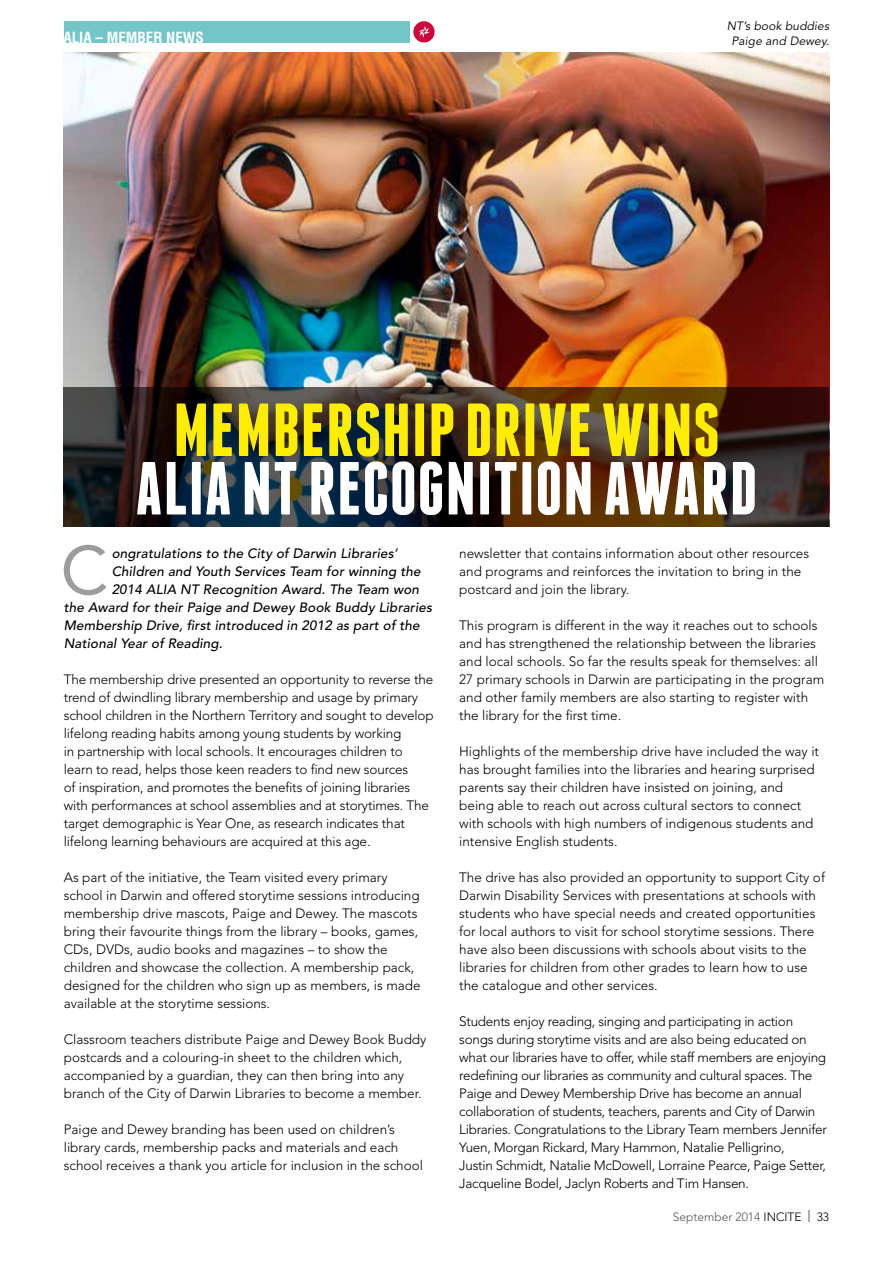
<style>
.page{position:relative;width:893px;height:1263px;background:#fff}
.page>*{position:absolute;margin:0;border:0;box-sizing:border-box;transform-origin:0 0}
.t1{font:700 75px "Franchise";letter-spacing:.01em;color:#fff}
.t2{font:700 75px "Franchise";letter-spacing:.01em;color:#ffed00}
.t3{font:67.95px "Avenir";color:#9c9c9d}
.t4{font:700 condensed 15px "Helvetica";color:#fff}
.t5{font:300 13.5px/18px "Avenir";color:#000}
.t6{font:300 13.5px/18px "Avenir";letter-spacing:-.02em;color:#000}
.t7{font:italic 500 13.5px "Avenir";letter-spacing:.01em;color:#000}
.t8{font:italic 12px "Avenir";letter-spacing:.01em;color:#000}
.t9{font:300 12px "Avenir";color:#565655}
.s1{color:#000}
</style>
<div class="page">
<img style="left:64px;top:53px;width:765px;height:334px">
<svg style="left:64px;top:387px;width:765px;height:140px;background:#342921"></svg>
<div style="left:65px;top:21px;width:345px;height:22px;background:#73c6c8"></div>
<div style="left:413px;top:21px;width:22px;height:21px;background:#cf063c;border-radius:50%"></div>
<svg style="left:418px;top:26px;width:12px;height:12px"></svg>
<p class="t8" style="left:727px;top:19px;width:104px">NT’s book buddies</p>
<p class="t4" style="left:63px;top:28px;width:142px">ALIA – MEMBER NEWS</p>
<p class="t8" style="left:732px;top:34px;width:99px">Paige and Dewey.</p>
<h1 class="t2" style="left:173px;top:395px;width:548px">MEMBERSHIP DRIVE WINS</h1>
<h1 class="t1" style="left:136px;top:453px;width:623px">ALIA NT RECOGNITION AWARD</h1>
<h2 class="t3" style="left:61px;top:531px;width:49px">C</h2>
<p class="t7" style="left:112px;top:546px;width:288px">ongratulations to the City of Darwin Libraries’</p>
<p class="t7" style="left:112px;top:564px;width:310px">Children and Youth Services Team for winning the</p>
<p class="t7" style="left:112px;top:582px;width:309px">2014 ALIA NT Recognition Award. The Team won</p>
<p class="t7" style="left:64px;top:600px;width:370px">the Award for their Paige and Dewey Book Buddy Libraries</p>
<p class="t7" style="left:64px;top:618px;width:357px">Membership Drive, first introduced in 2012 as part of the</p>
<p class="t7" style="left:64px;top:636px;width:160px">National Year of Reading.</p>
<p class="t5" style="left:64px;top:670px;width:371px">The membership drive presented an opportunity to reverse the trend of dwindling library membership and usage by primary school children in the Northern Territory and sought to develop lifelong reading habits among young students by working<br>in partnership with local schools. It encourages children to learn to read, helps those keen readers to find new sources<br>of inspiration, and promotes the benefits of joining libraries with performances at school assemblies and at storytimes. The target demographic is Year One, as research indicates that lifelong learning behaviours are acquired at this age.</p>
<p class="t5" style="left:64px;top:868px;width:358px">As part of the initiative, the Team visited every primary school in Darwin and offered storytime sessions introducing membership drive mascots, Paige and Dewey. The mascots bring their favourite things from the library – books, games, CDs, DVDs, audio books and magazines – to show the children and showcase the collection. A membership pack, designed for the children who sign up as members, is made available at the storytime sessions.</p>
<p class="t5" style="left:64px;top:1030px;width:364px">Classroom teachers distribute Paige and Dewey Book Buddy postcards and a colouring-in sheet to the children which, accompanied by a guardian, they can then bring into any branch of the City of Darwin Libraries to become a member.</p>
<p class="t5" style="left:64px;top:1120px;width:361px">Paige and Dewey branding has been used on children’s library cards, membership packs and materials and each school receives a thank you article for inclusion in the school</p>
<p class="t5" style="left:459px;top:544px;width:351px">newsletter that contains information about other resources and programs and reinforces the invitation to bring in the postcard and join the library.</p>
<p class="t5" style="left:459px;top:616px;width:366px">This program is different in the way it reaches out to schools and has strengthened the relationship between the libraries and local schools. So far the results speak for themselves: all 27 primary schools in Darwin are participating in the program and other family members are also starting to register with the library for the first time.</p>
<p class="t5" style="left:459px;top:742px;width:361px">Highlights of the membership drive have included the way it has brought families into the libraries and hearing surprised parents say their children have insisted on joining, and being able to reach out across cultural sectors to connect with schools with high numbers of indigenous students and intensive English students.</p>
<p class="t5" style="left:459px;top:868px;width:367px">The drive has also provided an opportunity to support City of Darwin Disability Services with presentations at schools with students who have special needs and created opportunities for local authors to visit for school storytime sessions. There have also been discussions with schools about visits to the libraries for children from other grades to learn how to use the catalogue and other services.</p>
<p class="t6" style="left:459px;top:1012px;width:369px">Students enjoy reading, singing and participating in action songs during storytime visits and are also being educated on what our libraries have to offer, while staff members are enjoying redefining our libraries as community and cultural spaces. The Paige and Dewey Membership Drive has become an annual collaboration of students, teachers, parents and City of Darwin Libraries. Congratulations to the Library Team members Jennifer Yuen, Morgan Rickard, Mary Hammon, Natalie Pelligrino,<br>Justin Schmidt, Natalie McDowell, Lorraine Pearce, Paige Setter, Jacqueline Bodel, Jaclyn Roberts and Tim Hansen.</p>
<p class="t9" style="left:673px;top:1210px;width:158px">September 2014 <span class="s1">INCITE | 33</span></p>
</div>
